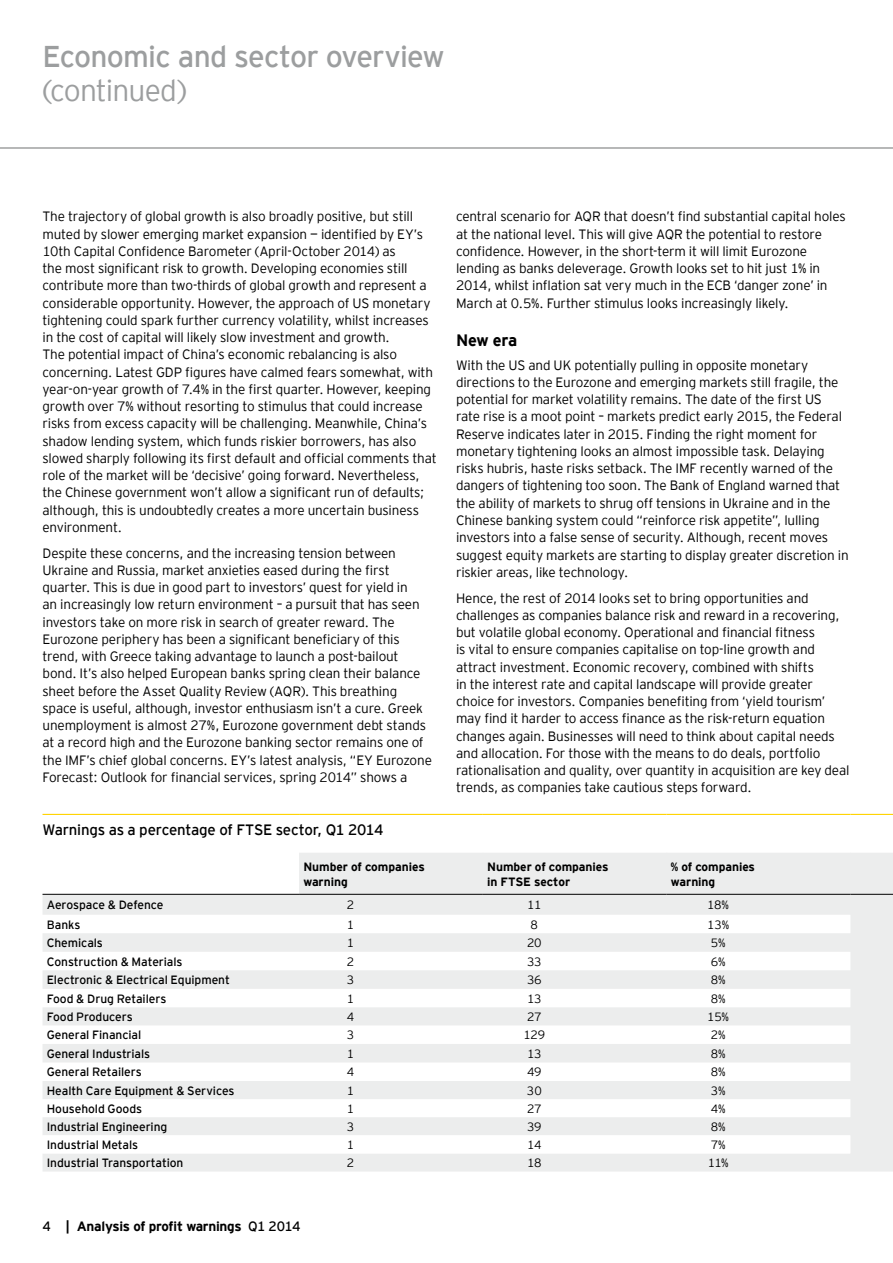
<style>
.page{position:relative;width:893px;height:1263px;background:#fff}
.page>*{position:absolute;margin:0;border:0;box-sizing:border-box;transform-origin:0 0}
.t1{font:30px "EY Interstate";letter-spacing:-.03em;color:#9c9e9f}
.t2{font:300 30px "EY Interstate";letter-spacing:-.03em;color:#9c9e9f}
.t3{font:700 16.5px "EY Interstate";letter-spacing:-.02em;color:#000}
.t4{font:15px "EY Interstate";letter-spacing:-.015em;color:#000}
.t5{font:300 13.5px/17.2px "EY Interstate";letter-spacing:-.015em;color:#000}
.t6{font:700 13.5px "EY Interstate";letter-spacing:-.02em;color:#000}
.t7{font:12px "EY Interstate";letter-spacing:-.005em;color:#000}
.t8{font:300 12px "EY Interstate";letter-spacing:-.02em;color:#000}
.t9{font:700 12px/15px "EY Interstate";letter-spacing:-.005em;color:#000}
.s1{font-weight:400}
</style>
<div class="page">
<hr style="left:0;top:148px;width:893px;height:1px;background:#707172">
<svg style="left:43px;top:853px;width:850px;height:318px;fill:#eceded"></svg>
<div style="left:850px;top:1135px;width:43px;height:18px;background:#eceded"></div>
<svg style="left:43px;top:1135px;width:807px;height:18px"></svg>
<hr style="left:43px;top:814px;width:256px;height:1px;background:#ffd400">
<hr style="left:299px;top:814px;width:184px;height:1px;background:#ffd400">
<hr style="left:483px;top:814px;width:184px;height:1px;background:#ffd400">
<hr style="left:667px;top:814px;width:183px;height:1px;background:#ffd400">
<hr style="left:850px;top:814px;width:43px;height:1px;background:#ffd400">
<hr style="left:43px;top:894px;width:256px;height:1px;background:#000">
<hr style="left:299px;top:894px;width:184px;height:1px;background:#000">
<hr style="left:483px;top:894px;width:184px;height:1px;background:#000">
<hr style="left:667px;top:894px;width:183px;height:1px;background:#000">
<hr style="left:850px;top:894px;width:43px;height:1px;background:#000">
<h1 class="t1" style="left:43px;top:35px;width:404px">Economic and sector overview</h1>
<h1 class="t2" style="left:43px;top:69px;width:146px">(continued)</h1>
<p class="t5" style="left:43px;top:207px;width:396px">The trajectory of global growth is also broadly positive, but still muted by slower emerging market expansion — identified by EY’s 10th Capital Confidence Barometer (April-October 2014) as<br>the most significant risk to growth. Developing economies still contribute more than two-thirds of global growth and represent a considerable opportunity. However, the approach of US monetary tightening could spark further currency volatility, whilst increases in the cost of capital will likely slow investment and growth.<br>The potential impact of China’s economic rebalancing is also concerning. Latest GDP figures have calmed fears somewhat, with year-on-year growth of 7.4% in the first quarter. However, keeping growth over 7% without resorting to stimulus that could increase risks from excess capacity will be challenging. Meanwhile, China’s shadow lending system, which funds riskier borrowers, has also slowed sharply following its first default and official comments that role of the market will be ‘decisive’ going forward. Nevertheless, the Chinese government won’t allow a significant run of defaults; although, this is undoubtedly creates a more uncertain business environment.</p>
<p class="t5" style="left:43px;top:543px;width:391px">Despite these concerns, and the increasing tension between Ukraine and Russia, market anxieties eased during the first quarter. This is due in good part to investors’ quest for yield in<br>an increasingly low return environment – a pursuit that has seen investors take on more risk in search of greater reward. The Eurozone periphery has been a significant beneficiary of this trend, with Greece taking advantage to launch a post-bailout bond. It’s also helped European banks spring clean their balance sheet before the Asset Quality Review (AQR). This breathing space is useful, although, investor enthusiasm isn’t a cure. Greek unemployment is almost 27%, Eurozone government debt stands at a record high and the Eurozone banking sector remains one of the IMF’s chief global concerns. EY’s latest analysis, “EY Eurozone Forecast: Outlook for financial services, spring 2014” shows a</p>
<p class="t5" style="left:456px;top:207px;width:391px">central scenario for AQR that doesn’t find substantial capital holes at the national level. This will give AQR the potential to restore confidence. However, in the short-term it will limit Eurozone lending as banks deleverage. Growth looks set to hit just 1% in 2014, whilst inflation sat very much in the ECB ‘danger zone’ in March at 0.5%. Further stimulus looks increasingly likely.</p>
<p class="t3" style="left:456px;top:328px;width:63px">New era</p>
<p class="t5" style="left:456px;top:355px;width:394px">With the US and UK potentially pulling in opposite monetary directions to the Eurozone and emerging markets still fragile, the potential for market volatility remains. The date of the first US rate rise is a moot point – markets predict early 2015, the Federal Reserve indicates later in 2015. Finding the right moment for monetary tightening looks an almost impossible task. Delaying risks hubris, haste risks setback. The IMF recently warned of the dangers of tightening too soon. The Bank of England warned that the ability of markets to shrug off tensions in Ukraine and in the Chinese banking system could “reinforce risk appetite”, lulling investors into a false sense of security. Although, recent moves suggest equity markets are starting to display greater discretion in riskier areas, like technology.</p>
<p class="t5" style="left:456px;top:588px;width:395px">Hence, the rest of 2014 looks set to bring opportunities and challenges as companies balance risk and reward in a recovering, but volatile global economy. Operational and financial fitness<br>is vital to ensure companies capitalise on top-line growth and attract investment. Economic recovery, combined with shifts<br>in the interest rate and capital landscape will provide greater choice for investors. Companies benefiting from ‘yield tourism’ may find it harder to access finance as the risk-return equation changes again. Businesses will need to think about capital needs and allocation. For those with the means to do deals, portfolio rationalisation and quality, over quantity in acquisition are key deal trends, as companies take cautious steps forward.</p>
<p class="t4" style="left:43px;top:819px;width:342px">Warnings as a percentage of FTSE sector, Q1 2014</p>
<p class="t9" style="left:303px;top:858px;width:123px">Number of companies warning</p>
<p class="t9" style="left:487px;top:858px;width:123px">Number of companies in FTSE sector</p>
<p class="t9" style="left:671px;top:858px;width:86px">% of companies warning</p>
<p class="t7" style="left:47px;top:896px;width:118px">Aerospace &amp; Defence</p>
<p class="t8" style="left:347px;top:896px;width:9px">2</p>
<p class="t8" style="left:527px;top:896px;width:16px">11</p>
<p class="t8" style="left:707px;top:896px;width:23px">18%</p>
<p class="t7" style="left:47px;top:916px;width:35px">Banks</p>
<p class="t8" style="left:347px;top:916px;width:9px">1</p>
<p class="t8" style="left:531px;top:916px;width:9px">8</p>
<p class="t8" style="left:707px;top:916px;width:23px">13%</p>
<p class="t7" style="left:47px;top:934px;width:58px">Chemicals</p>
<p class="t8" style="left:347px;top:934px;width:9px">1</p>
<p class="t8" style="left:527px;top:934px;width:16px">20</p>
<p class="t8" style="left:711px;top:934px;width:16px">5%</p>
<p class="t7" style="left:47px;top:953px;width:137px">Construction &amp; Materials</p>
<p class="t8" style="left:347px;top:953px;width:9px">2</p>
<p class="t8" style="left:527px;top:953px;width:16px">33</p>
<p class="t8" style="left:711px;top:953px;width:16px">6%</p>
<p class="t7" style="left:47px;top:971px;width:185px">Electronic &amp; Electrical Equipment</p>
<p class="t8" style="left:347px;top:971px;width:9px">3</p>
<p class="t8" style="left:527px;top:971px;width:16px">36</p>
<p class="t8" style="left:711px;top:971px;width:16px">8%</p>
<p class="t7" style="left:47px;top:990px;width:121px">Food &amp; Drug Retailers</p>
<p class="t8" style="left:347px;top:990px;width:9px">1</p>
<p class="t8" style="left:527px;top:990px;width:16px">13</p>
<p class="t8" style="left:711px;top:990px;width:16px">8%</p>
<p class="t7" style="left:47px;top:1008px;width:87px">Food Producers</p>
<p class="t8" style="left:347px;top:1008px;width:9px">4</p>
<p class="t8" style="left:527px;top:1008px;width:16px">27</p>
<p class="t8" style="left:707px;top:1008px;width:23px">15%</p>
<p class="t7" style="left:47px;top:1026px;width:96px">General Financial</p>
<p class="t8" style="left:347px;top:1026px;width:9px">3</p>
<p class="t8" style="left:523px;top:1026px;width:23px">129</p>
<p class="t8" style="left:711px;top:1026px;width:16px">2%</p>
<p class="t7" style="left:47px;top:1045px;width:105px">General Industrials</p>
<p class="t8" style="left:347px;top:1045px;width:9px">1</p>
<p class="t8" style="left:527px;top:1045px;width:16px">13</p>
<p class="t8" style="left:711px;top:1045px;width:16px">8%</p>
<p class="t7" style="left:47px;top:1063px;width:97px">General Retailers</p>
<p class="t8" style="left:347px;top:1063px;width:9px">4</p>
<p class="t8" style="left:527px;top:1063px;width:16px">49</p>
<p class="t8" style="left:711px;top:1063px;width:16px">8%</p>
<p class="t7" style="left:47px;top:1082px;width:189px">Health Care Equipment &amp; Services</p>
<p class="t8" style="left:347px;top:1082px;width:9px">1</p>
<p class="t8" style="left:527px;top:1082px;width:16px">30</p>
<p class="t8" style="left:711px;top:1082px;width:16px">3%</p>
<p class="t7" style="left:47px;top:1100px;width:97px">Household Goods</p>
<p class="t8" style="left:347px;top:1100px;width:9px">1</p>
<p class="t8" style="left:527px;top:1100px;width:16px">27</p>
<p class="t8" style="left:711px;top:1100px;width:16px">4%</p>
<p class="t7" style="left:47px;top:1118px;width:122px">Industrial Engineering</p>
<p class="t8" style="left:347px;top:1118px;width:9px">3</p>
<p class="t8" style="left:527px;top:1118px;width:16px">39</p>
<p class="t8" style="left:711px;top:1118px;width:16px">8%</p>
<p class="t7" style="left:47px;top:1136px;width:93px">Industrial Metals</p>
<p class="t8" style="left:347px;top:1136px;width:9px">1</p>
<p class="t8" style="left:527px;top:1136px;width:16px">14</p>
<p class="t8" style="left:711px;top:1136px;width:16px">7%</p>
<p class="t7" style="left:47px;top:1154px;width:138px">Industrial Transportation</p>
<p class="t8" style="left:347px;top:1154px;width:9px">2</p>
<p class="t8" style="left:527px;top:1154px;width:16px">18</p>
<p class="t8" style="left:708px;top:1154px;width:23px">11%</p>
<p class="t6" style="left:43px;top:1217px;width:260px"><span class="s1">4</span> | Analysis of profit warnings <span class="s1">Q1 2014</span></p>
</div>
